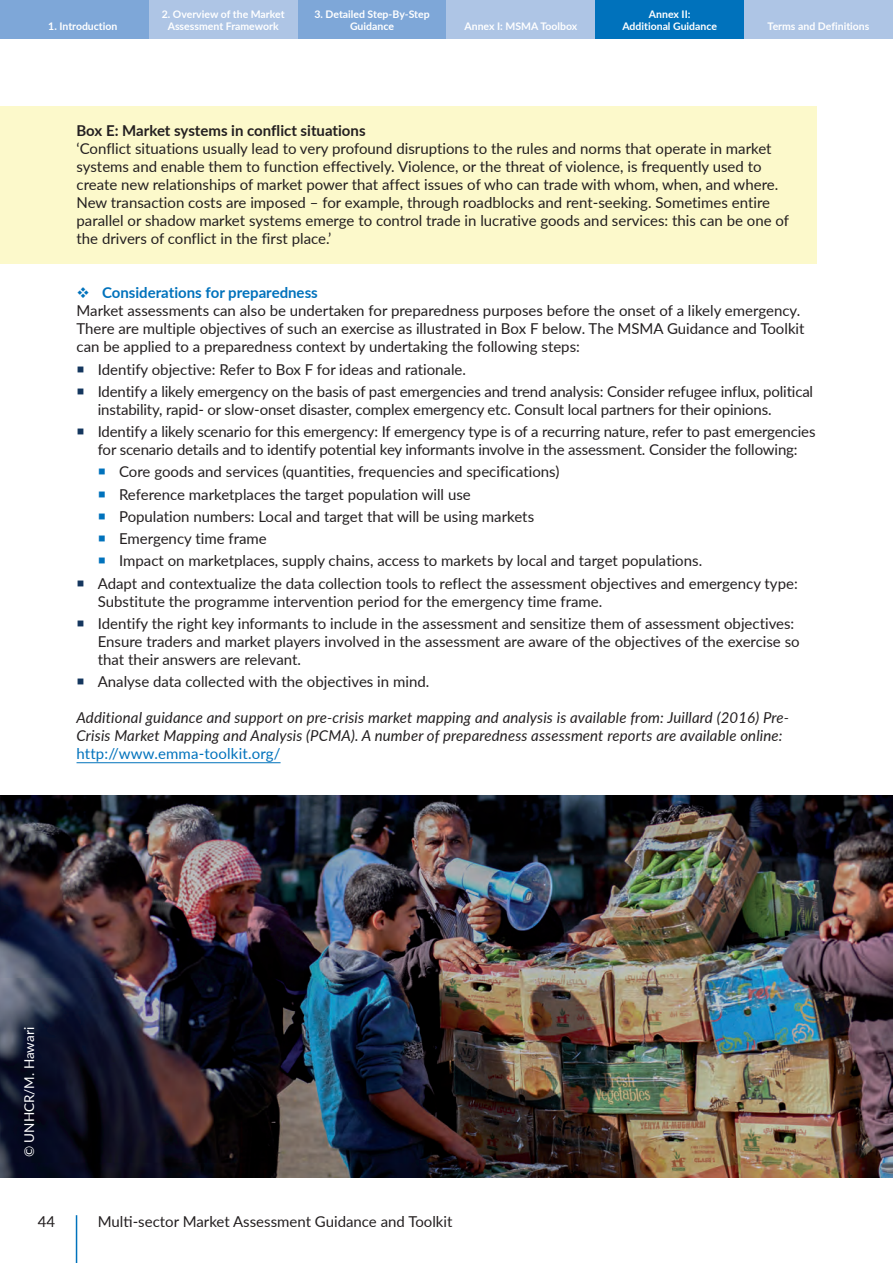
<style>
.page{position:relative;width:893px;height:1263px;background:#fff}
.page>*{position:absolute;margin:0;border:0;box-sizing:border-box;transform-origin:0 0}
.t1{font:15px/18px "Lato";color:#231f20}
.t2{font:italic 15px/18px "Lato";letter-spacing:.01em;color:#231f20}
.t3{font:700 15px "Lato";color:#231f20}
.t4{font:15px "Lato";letter-spacing:.01em;color:#0072bc}
.t5{font:13.5px "Lato";color:#fff}
.t6{font:700 10.5px/12px "Lato";color:#fff;text-align:center}
.s1{color:#0072bc}
.s2{font-weight:700;color:#0072bc}
</style>
<div class="page">
<hr style="left:76px;top:1215px;width:1px;height:48px;background:#0072bc">
<div style="left:0;top:0;width:149px;height:38px;background:#7ea7d8"></div>
<div style="left:149px;top:0;width:149px;height:38px;background:#aec5e5"></div>
<div style="left:298px;top:0;width:148px;height:38px;background:#7ea7d8"></div>
<div style="left:595px;top:0;width:149px;height:38px;background:#0072bc"></div>
<div style="left:744px;top:0;width:149px;height:38px;background:#aec5e5"></div>
<div style="left:446px;top:0;width:149px;height:38px;background:#aec5e5"></div>
<div style="left:0;top:106px;width:816px;height:158px;background:#fcf9cb"></div>
<hr style="left:77px;top:762px;width:204px;height:1px;background:#0072bc">
<img style="left:0;top:795px;width:893px;height:383px">
<p class="t6" style="left:48px;top:19px;width:71px">1. Introduction</p>
<p class="t6" style="left:162px;top:7px;width:124px">2. Overview of the Market<br>Assessment Framework</p>
<p class="t6" style="left:314px;top:7px;width:117px">3. Detailed Step-By-Step<br>Guidance</p>
<p class="t6" style="left:649px;top:7px;width:43px">Annex II:</p>
<p class="t6" style="left:464px;top:19px;width:114px">Annex I: MSMA Toolbox</p>
<p class="t6" style="left:622px;top:19px;width:96px">Additional Guidance</p>
<p class="t6" style="left:768px;top:19px;width:103px">Terms and Definitions</p>
<p class="t3" style="left:77px;top:120px;width:291px">Box E: Market systems in conflict situations</p>
<p class="t1" style="left:77px;top:139px;width:714px">‘Conflict situations usually lead to very profound disruptions to the rules and norms that operate in market systems and enable them to function effectively. Violence, or the threat of violence, is frequently used to create new relationships of market power that affect issues of who can trade with whom, when, and where.<br>New transaction costs are imposed – for example, through roadblocks and rent-seeking. Sometimes entire parallel or shadow market systems emerge to control trade in lucrative goods and services: this can be one of the drivers of conflict in the first place.’</p>
<p class="t1" style="left:77px;top:283px;width:729px"><span class="s1">❖</span> <span class="s2">Considerations for preparedness<br></span>Market assessments can also be undertaken for preparedness purposes before the onset of a likely emergency.<br>There are multiple objectives of such an exercise as illustrated in Box F below. The MSMA Guidance and Toolkit can be applied to a preparedness context by undertaking the following steps:</p>
<p class="t1" style="left:98px;top:357px;width:717px;line-height:22.2px">Identify objective: Refer to Box F for ideas and rationale.<br>Identify a likely emergency on the basis of past emergencies and trend analysis: Consider refugee influx, political</p>
<p class="t1" style="left:98px;top:398px;width:719px;line-height:22.2px">instability, rapid- or slow-onset disaster, complex emergency etc. Consult local partners for their opinions.<br>Identify a likely scenario for this emergency: If emergency type is of a recurring nature, refer to past emergencies</p>
<p class="t1" style="left:98px;top:440px;width:701px">for scenario details and to identify potential key informants involve in the assessment. Consider the following:</p>
<p class="t1" style="left:119px;top:462px;width:442px">Core goods and services (quantities, frequencies and specifications)</p>
<p class="t1" style="left:119px;top:485px;width:353px">Reference marketplaces the target population will use</p>
<p class="t1" style="left:119px;top:507px;width:417px">Population numbers: Local and target that will be using markets</p>
<p class="t1" style="left:119px;top:529px;width:149px">Emergency time frame</p>
<p class="t1" style="left:119px;top:551px;width:585px">Impact on marketplaces, supply chains, access to markets by local and target populations.</p>
<p class="t1" style="left:98px;top:573px;width:701px">Adapt and contextualize the data collection tools to reflect the assessment objectives and emergency type:</p>
<p class="t1" style="left:98px;top:589px;width:698px;line-height:22.2px">Substitute the programme intervention period for the emergency time frame.<br>Identify the right key informants to include in the assessment and sensitize them of assessment objectives:</p>
<p class="t1" style="left:98px;top:632px;width:703px">Ensure traders and market players involved in the assessment are aware of the objectives of the exercise so that their answers are relevant.</p>
<p class="t1" style="left:98px;top:672px;width:333px">Analyse data collected with the objectives in mind.</p>
<p class="t2" style="left:77px;top:708px;width:714px">Additional guidance and support on pre-crisis market mapping and analysis is available from: Juillard (2016) Pre-<br>Crisis Market Mapping and Analysis (PCMA). A number of preparedness assessment reports are available online:</p>
<p class="t4" style="left:77px;top:743px;width:205px">http://www.emma-toolkit.org/</p>
<p class="t5" style="left:19px;top:1157px;width:132px;rotate:-90deg">© UNHCR/M. Hawari</p>
<p class="t1" style="left:38px;top:1212px;width:19px">44</p>
<p class="t1" style="left:98px;top:1212px;width:356px">Multi-sector Market Assessment Guidance and Toolkit</p>
</div>
